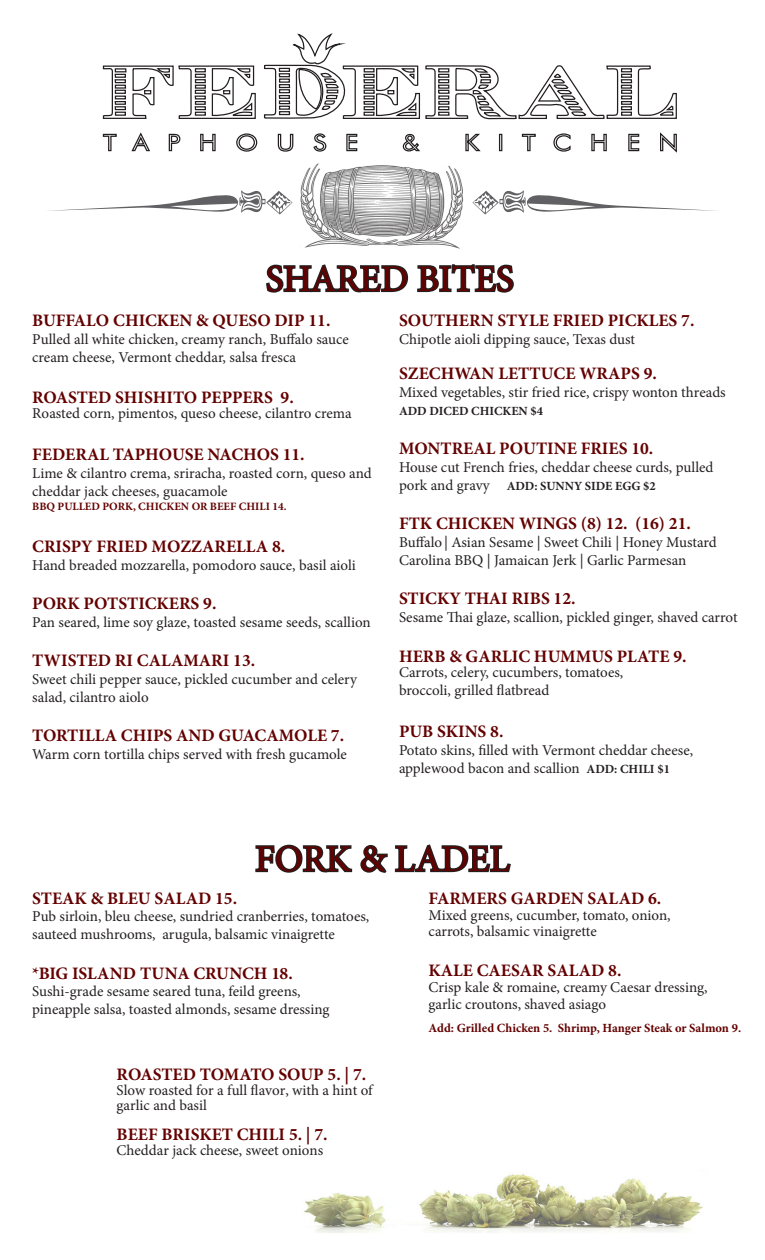
<style>
.page{position:relative;width:765px;height:1260px;background:#fff}
.page>*{position:absolute;margin:0;border:0;box-sizing:border-box;transform-origin:0 0}
.t1{font:37.5px "Minion Pro";color:#640000}
.t2{font:700 17.5px "Minion Pro";color:#640000}
.t3{font:15px/18px "Minion Pro";color:#231f20}
.t4{font:700 12.5px "Minion Pro";color:#640000}
.t5{font:700 12.5px "Minion Pro";color:#231f20}
.t6{font:700 11.25px "Minion Pro";color:#640000}
.s1{font-weight:400;font-size:15px}
.s2{font-weight:700;font-size:12.5px}
</style>
<div class="page">
<svg style="left:266px;top:264px;width:143px;height:29px"></svg>
<svg style="left:417px;top:264px;width:97px;height:29px"></svg>
<svg style="left:255px;top:844px;width:98px;height:29px"></svg>
<svg style="left:360px;top:844px;width:151px;height:29px"></svg>
<svg style="left:49px;top:190px;width:244px;height:24px"></svg>
<svg style="left:472px;top:190px;width:244px;height:24px"></svg>
<svg style="left:102px;top:65px;width:154px;height:54px"></svg>
<svg style="left:102px;top:133px;width:15px;height:19px"></svg>
<svg style="left:131px;top:132px;width:19px;height:20px"></svg>
<svg style="left:168px;top:133px;width:13px;height:19px"></svg>
<svg style="left:200px;top:133px;width:16px;height:19px"></svg>
<svg style="left:236px;top:133px;width:22px;height:19px"></svg>
<svg style="left:277px;top:133px;width:17px;height:19px"></svg>
<svg style="left:313px;top:133px;width:14px;height:19px"></svg>
<svg style="left:346px;top:133px;width:12px;height:19px"></svg>
<svg style="left:402px;top:133px;width:18px;height:19px"></svg>
<svg style="left:465px;top:133px;width:16px;height:19px"></svg>
<div style="left:499px;top:134px;width:3px;height:17px;border:1px solid #231f20"></div>
<svg style="left:521px;top:133px;width:15px;height:19px"></svg>
<svg style="left:553px;top:133px;width:18px;height:19px"></svg>
<svg style="left:591px;top:133px;width:16px;height:19px"></svg>
<svg style="left:628px;top:133px;width:12px;height:19px"></svg>
<svg style="left:660px;top:132px;width:17px;height:21px"></svg>
<svg style="left:264px;top:33px;width:413px;height:87px"></svg>
<img style="left:300px;top:163px;width:164px;height:86px">
<img style="left:304px;top:1174px;width:399px;height:59px">
<p class="t1" style="left:266px;top:254px;width:250px">SHARED BITES</p>
<p class="t2" style="left:32px;top:308px;width:300px">BUFFALO CHICKEN &amp; QUESO DIP 11.</p>
<p class="t3" style="left:32px;top:330px;width:318px">Pulled all white chicken, creamy ranch, Buffalo sauce</p>
<p class="t3" style="left:32px;top:348px;width:265px">cream cheese, Vermont cheddar, salsa fresca</p>
<p class="t2" style="left:32px;top:385px;width:263px">ROASTED SHISHITO PEPPERS 9.</p>
<p class="t3" style="left:32px;top:404px;width:321px">Roasted corn, pimentos, queso cheese, cilantro crema</p>
<p class="t2" style="left:32px;top:442px;width:274px">FEDERAL TAPHOUSE NACHOS 11.</p>
<p class="t3" style="left:32px;top:464px;width:341px">Lime &amp; cilantro crema, sriracha, roasted corn, queso and cheddar jack cheeses, guacamole</p>
<p class="t6" style="left:32px;top:498px;width:256px">BBQ PULLED PORK, CHICKEN OR BEEF CHILI 14.</p>
<p class="t2" style="left:32px;top:534px;width:254px">CRISPY FRIED MOZZARELLA 8.</p>
<p class="t3" style="left:32px;top:556px;width:325px">Hand breaded mozzarella, pomodoro sauce, basil aioli</p>
<p class="t2" style="left:32px;top:591px;width:186px">PORK POTSTICKERS 9.</p>
<p class="t3" style="left:32px;top:613px;width:340px">Pan seared, lime soy glaze, toasted sesame seeds, scallion</p>
<p class="t2" style="left:32px;top:648px;width:224px">TWISTED RI CALAMARI 13.</p>
<p class="t3" style="left:32px;top:670px;width:326px">Sweet chili pepper sauce, pickled cucumber and celery salad, cilantro aiolo</p>
<p class="t2" style="left:32px;top:723px;width:313px">TORTILLA CHIPS AND GUACAMOLE 7.</p>
<p class="t3" style="left:32px;top:745px;width:316px">Warm corn tortilla chips served with fresh gucamole</p>
<p class="t2" style="left:399px;top:308px;width:297px">SOUTHERN STYLE FRIED PICKLES 7.</p>
<p class="t3" style="left:399px;top:330px;width:238px">Chipotle aioli dipping sauce, Texas dust</p>
<p class="t2" style="left:399px;top:361px;width:259px">SZECHWAN LETTUCE WRAPS 9.</p>
<p class="t3" style="left:399px;top:383px;width:328px">Mixed vegetables, stir fried rice, crispy wonton threads</p>
<p class="t5" style="left:399px;top:402px;width:146px">ADD DICED CHICKEN $4</p>
<p class="t2" style="left:399px;top:436px;width:256px">MONTREAL POUTINE FRIES 10.</p>
<p class="t3" style="left:399px;top:458px;width:316px">House cut French fries, cheddar cheese curds, pulled</p>
<p class="t5" style="left:399px;top:477px;width:258px"><span class="s1">pork and gravy</span> ADD: SUNNY SIDE EGG $2</p>
<p class="t2" style="left:399px;top:511px;width:293px">FTK CHICKEN WINGS (8) 12. (16) 21.</p>
<p class="t3" style="left:399px;top:533px;width:319px">Buffalo| Asian Sesame | Sweet Chili | Honey Mustard</p>
<p class="t3" style="left:399px;top:551px;width:289px">Carolina BBQ | Jamaican Jerk | Garlic Parmesan</p>
<p class="t2" style="left:399px;top:586px;width:178px">STICKY THAI RIBS 12.</p>
<p class="t3" style="left:399px;top:608px;width:340px">Sesame Thai glaze, scallion, pickled ginger, shaved carrot</p>
<p class="t2" style="left:399px;top:644px;width:289px">HERB &amp; GARLIC HUMMUS PLATE 9.</p>
<p class="t3" style="left:399px;top:663px;width:226px">Carrots, celery, cucumbers, tomatoes,</p>
<p class="t3" style="left:399px;top:681px;width:152px">broccoli, grilled flatbread</p>
<p class="t2" style="left:399px;top:719px;width:106px">PUB SKINS 8.</p>
<p class="t3" style="left:399px;top:741px;width:296px">Potato skins, filled with Vermont cheddar cheese,</p>
<p class="t3" style="left:399px;top:759px;width:272px">applewood bacon and scallion <span class="s2">ADD: CHILI $1</span></p>
<p class="t1" style="left:255px;top:834px;width:256px">FORK &amp; LADEL</p>
<p class="t2" style="left:32px;top:886px;width:206px">STEAK &amp; BLEU SALAD 15.</p>
<p class="t3" style="left:32px;top:908px;width:339px;line-height:17.5px">Pub sirloin, bleu cheese, sundried cranberries, tomatoes, sauteed mushrooms, arugula, balsamic vinaigrette</p>
<p class="t2" style="left:32px;top:961px;width:262px">*BIG ISLAND TUNA CRUNCH 18.</p>
<p class="t3" style="left:32px;top:983px;width:270px">Sushi-grade sesame seared tuna, feild greens,</p>
<p class="t3" style="left:32px;top:1000px;width:299px">pineapple salsa, toasted almonds, sesame dressing</p>
<p class="t2" style="left:117px;top:1062px;width:251px">ROASTED TOMATO SOUP 5. | 7.</p>
<p class="t3" style="left:117px;top:1081px;width:258px">Slow roasted for a full flavor, with a hint of</p>
<p class="t3" style="left:117px;top:1096px;width:92px">garlic and basil</p>
<p class="t2" style="left:117px;top:1122px;width:213px">BEEF BRISKET CHILI 5. | 7.</p>
<p class="t3" style="left:117px;top:1141px;width:208px">Cheddar jack cheese, sweet onions</p>
<p class="t2" style="left:429px;top:886px;width:234px">FARMERS GARDEN SALAD 6.</p>
<p class="t3" style="left:429px;top:906px;width:244px">Mixed greens, cucumber, tomato, onion,</p>
<p class="t3" style="left:429px;top:923px;width:170px">carrots, balsamic vinaigrette</p>
<p class="t2" style="left:429px;top:958px;width:194px">KALE CAESAR SALAD 8.</p>
<p class="t3" style="left:429px;top:979px;width:280px">Crisp kale &amp; romaine, creamy Caesar dressing,</p>
<p class="t3" style="left:429px;top:995px;width:179px">garlic croutons, shaved asiago</p>
<p class="t4" style="left:429px;top:1020px;width:314px">Add: Grilled Chicken 5. Shrimp, Hanger Steak or Salmon 9.</p>
</div>
